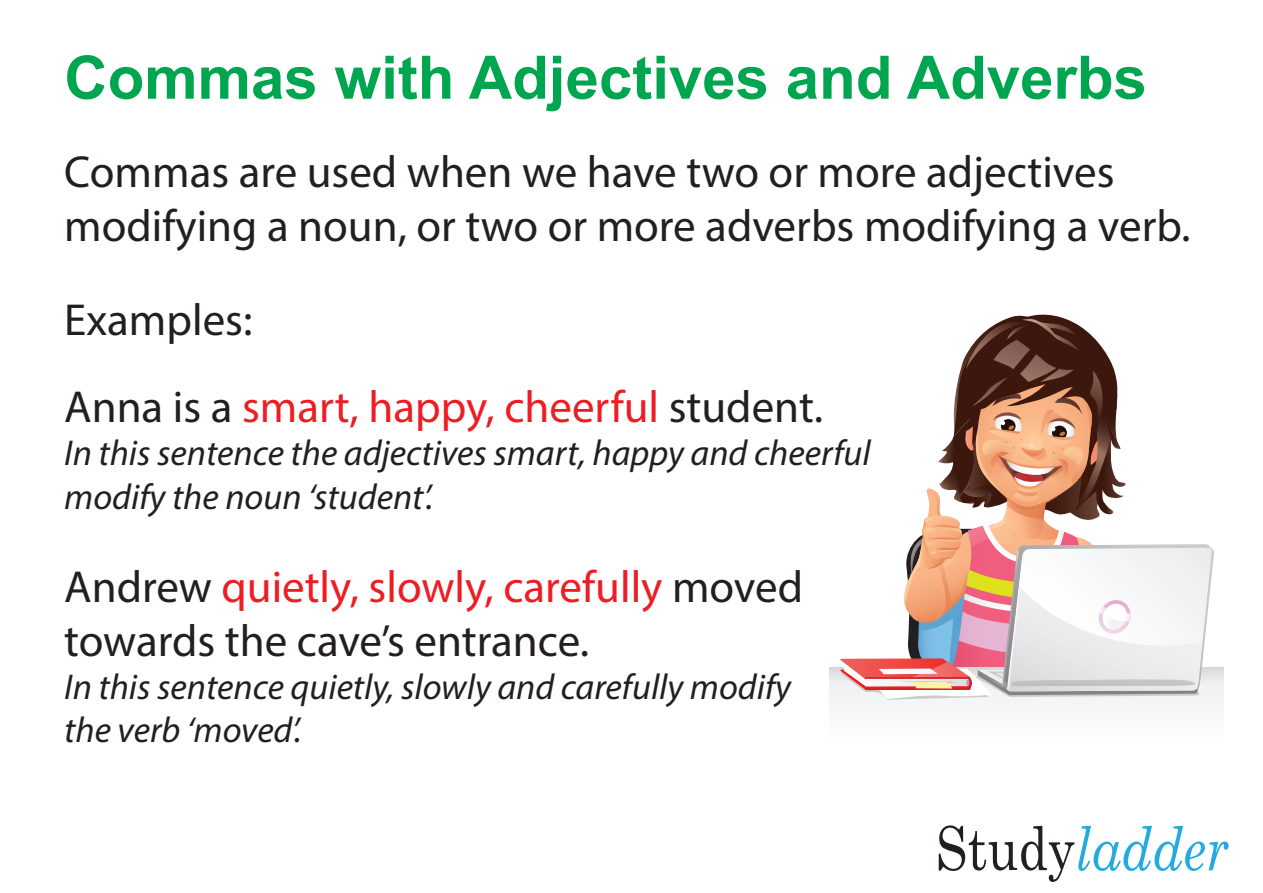
<style>
.page{position:relative;width:1263px;height:893px;background:#fff}
.page>*{position:absolute;margin:0;border:0;box-sizing:border-box;transform-origin:0 0}
.t1{font:700 60px "Arial";color:#00a54f}
.t2{font:45px/54px "Myriad Pro";color:#231f20}
.t3{font:45px "Myriad Pro";color:#ee1d23}
.t4{font:italic 36px/43.2px "Myriad Pro";color:#231f20}
.s1{color:#231f20}
.s2{color:#ee1d23}
</style>
<div class="page">
<svg style="left:840px;top:314px;width:374px;height:389px"></svg>
<svg style="left:1049px;top:450px;width:32px;height:34px"></svg>
<svg style="left:980px;top:442px;width:33px;height:33px"></svg>
<svg style="left:939px;top:825px;width:289px;height:57px"></svg>
<h1 class="t1" style="left:64px;top:35px;width:1084px">Commas with Adjectives and Adverbs</h1>
<p class="t2" style="left:64px;top:145px;width:1127px">Commas are used when we have two or more adjectives modifying a noun, or two or more adverbs modifying a verb.</p>
<p class="t2" style="left:64px;top:292px;width:190px">Examples:</p>
<p class="t3" style="left:64px;top:379px;width:760px"><span class="s1">Anna is a</span> smart, happy, cheerful <span class="s1">student.</span></p>
<p class="t4" style="left:64px;top:431px;width:808px">In this sentence the adjectives smart, happy and cheerful modify the noun ‘student’.</p>
<p class="t2" style="left:64px;top:559px;width:740px">Andrew <span class="s2">quietly, slowly, carefully</span> moved towards the cave’s entrance.</p>
<p class="t4" style="left:64px;top:665px;width:728px">In this sentence quietly, slowly and carefully modify the verb ‘moved’.</p>
</div>
